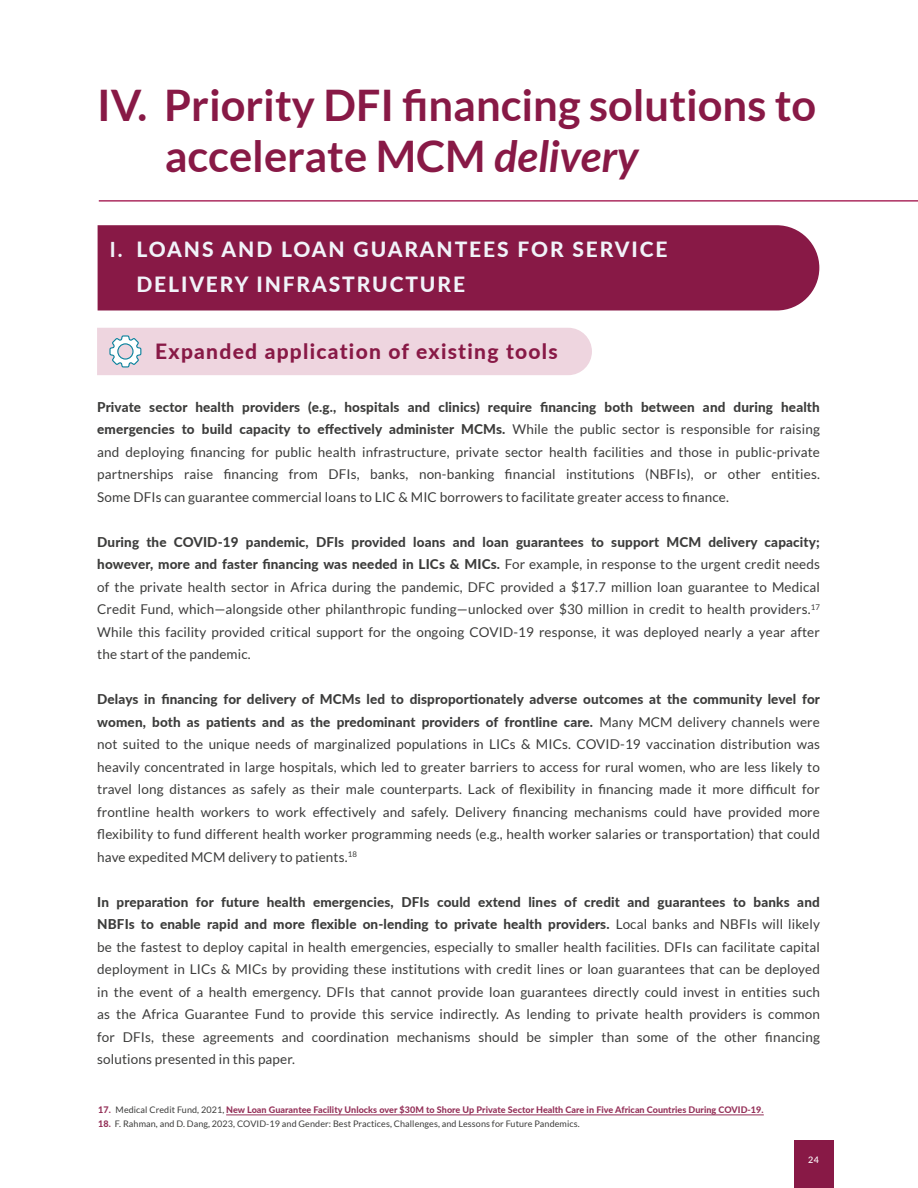
<style>
.page{position:relative;width:918px;height:1188px;background:#fff}
.page>*{position:absolute;margin:0;border:0;box-sizing:border-box;transform-origin:0 0}
.t1{font:700 43.5px "Lato";color:#881946}
.t2{font:800 21px/34.5px "Lato";letter-spacing:.09em;color:#f1f3f9}
.t3{font:800 21px "Lato";letter-spacing:.06em;color:#881946}
.t4{font:13.5px/22.5px "Lato";letter-spacing:.01em;color:#3c3c3b;text-align:justify}
.t5{font:800 13.5px/22.5px "Lato";letter-spacing:.01em;color:#3c3c3b;text-align:justify}
.t6{font:800 9px "Lato";letter-spacing:.005em;color:#943058}
.t7{font:9px "Lato";letter-spacing:.01em;color:#3c3c3b}
.t8{font:500 9px "Lato";color:#fff}
.s1{font-style:italic}
.s2{font-weight:700}
.s3{font-weight:400}
.s4{font-weight:800}
.s5{font-weight:400;color:#3c3c3b}
.s6{font-weight:800;color:#943058}
</style>
<div class="page">
<div style="left:97px;top:327px;width:495px;height:48px;background:#eed5df"></div>
<div style="left:98px;top:225px;width:721px;height:86px;background:#881946"></div>
<div style="left:794px;top:1140px;width:39px;height:48px;background:#881946"></div>
<hr style="left:99px;top:200px;width:819px;height:2px;background:#ac2d60">
<hr style="left:226px;top:1115px;width:538px;height:1px;background:#943058">
<p class="t1" style="left:97px;top:80px;width:721px">IV. Priority DFI financing solutions to</p>
<p class="t1" style="left:165px;top:131px;width:475px">accelerate MCM <span class="s1">delivery</span></p>
<p class="t2" style="left:136px;top:232px;width:533px;text-indent:-27px"><span class="s2">I.</span> LOANS AND LOAN GUARANTEES FOR SERVICE<br>DELIVERY INFRASTRUCTURE</p>
<p class="t3" style="left:155px;top:336px;width:404px">Expanded application of existing tools</p>
<p class="t5" style="left:97px;top:395px;width:724px">Private sector health providers (e.g., hospitals and clinics) require financing both between and during health emergencies to build capacity to effectively administer MCMs. <span class="s3">While the public sector is responsible for raising and deploying financing for public health infrastructure, private sector health facilities and those in public-private</span></p>
<p class="t4" style="left:97px;top:463px;width:724px">partnerships raise financing from DFIs, banks, non-banking financial institutions (NBFIs), or other entities.</p>
<p class="t4" style="left:97px;top:486px;width:633px">Some DFIs can guarantee commercial loans to LIC &amp; MIC borrowers to facilitate greater access to finance.</p>
<p class="t4" style="left:97px;top:531px;width:724px"><span class="s4">During the COVID-19 pandemic, DFIs provided loans and loan guarantees to support MCM delivery capacity; however, more and faster financing was needed in LICs &amp; MICs.</span> For example, in response to the urgent credit needs of the private health sector in Africa during the pandemic, DFC provided a $17.7 million loan guarantee to Medical Credit Fund, which—alongside other philanthropic funding—unlocked over $30 million in credit to health providers.<sup>17<br></sup>While this facility provided critical support for the ongoing COVID-19 response, it was deployed nearly a year after</p>
<p class="t4" style="left:97px;top:643px;width:155px">the start of the pandemic.</p>
<p class="t4" style="left:97px;top:688px;width:724px"><span class="s4">Delays in financing for delivery of MCMs led to disproportionately adverse outcomes at the community level for women, both as patients and as the predominant providers of frontline care.</span> Many MCM delivery channels were not suited to the unique needs of marginalized populations in LICs &amp; MICs. COVID-19 vaccination distribution was heavily concentrated in large hospitals, which led to greater barriers to access for rural women, who are less likely to travel long distances as safely as their male counterparts. Lack of flexibility in financing made it more difficult for frontline health workers to work effectively and safely. Delivery financing mechanisms could have provided more flexibility to fund different health worker programming needs (e.g., health worker salaries or transportation) that could</p>
<p class="t4" style="left:97px;top:846px;width:261px">have expedited MCM delivery to patients.<sup>18</sup></p>
<p class="t4" style="left:97px;top:891px;width:724px"><span class="s4">In preparation for future health emergencies, DFIs could extend lines of credit and guarantees to banks and NBFIs to enable rapid and more flexible on-lending to private health providers.</span> Local banks and NBFIs will likely be the fastest to deploy capital in health emergencies, especially to smaller health facilities. DFIs can facilitate capital deployment in LICs &amp; MICs by providing these institutions with credit lines or loan guarantees that can be deployed in the event of a health emergency. DFIs that cannot provide loan guarantees directly could invest in entities such as the Africa Guarantee Fund to provide this service indirectly. As lending to private health providers is common for DFIs, these agreements and coordination mechanisms should be simpler than some of the other financing</p>
<p class="t4" style="left:97px;top:1048px;width:199px">solutions presented in this paper.</p>
<p class="t6" style="left:98px;top:1103px;width:667px">17. <span class="s5">Medical Credit Fund, 2021,</span> New Loan Guarantee Facility Unlocks over $30M to Shore Up Private Sector Health Care in Five African Countries During COVID-19.</p>
<p class="t7" style="left:98px;top:1119px;width:483px"><span class="s6">18.</span> F. Rahman, and D. Dang, 2023, COVID-19 and Gender: Best Practices, Challenges, and Lessons for Future Pandemics.</p>
<p class="t8" style="left:808px;top:1153px;width:12px">24</p>
</div>
